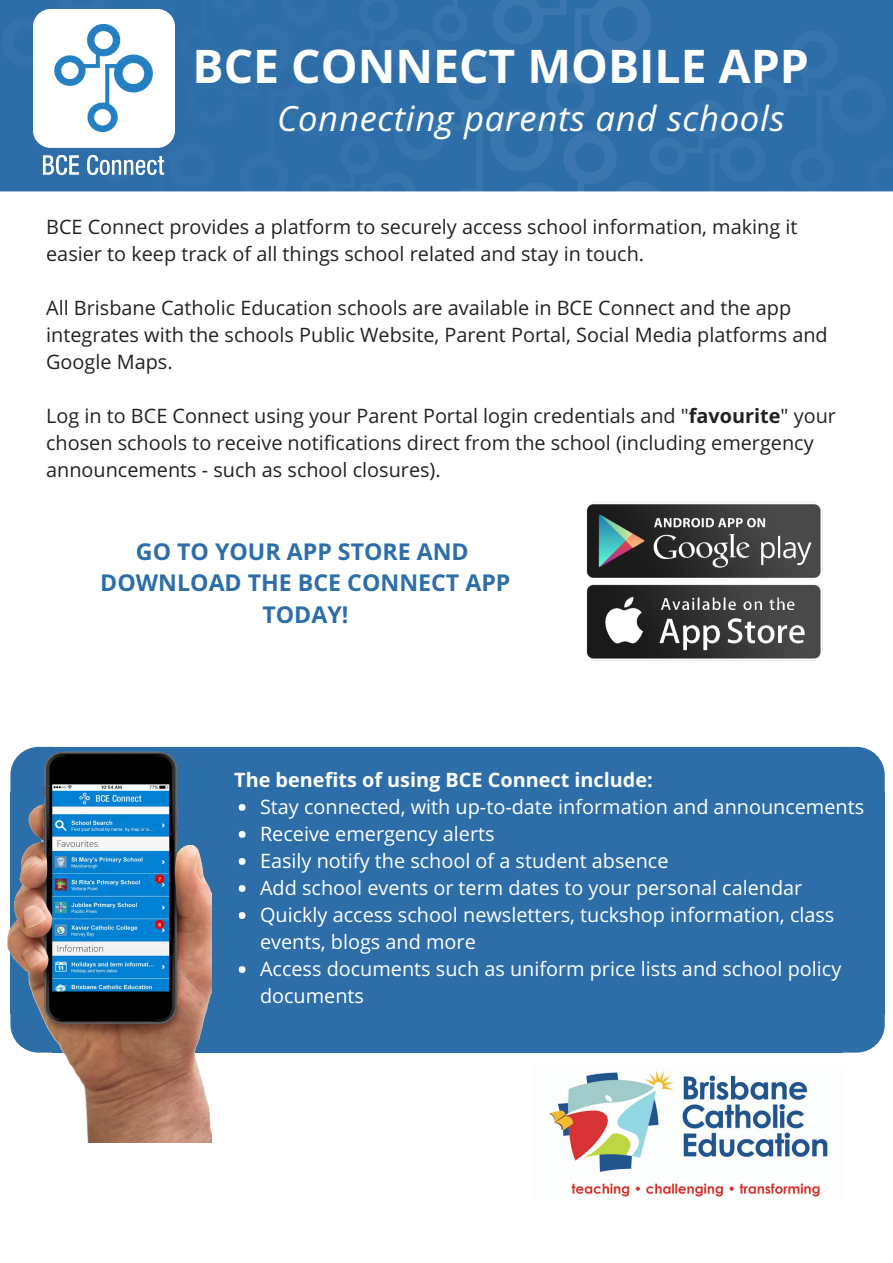
<style>
.page{position:relative;width:893px;height:1263px;background:#fff}
.page>*{position:absolute;margin:0;border:0;box-sizing:border-box;transform-origin:0 0}
.t1{font:700 46.35px "Open Sans";color:#fff}
.t2{font:italic 34.8px "Open Sans";letter-spacing:.02em;color:#fff}
.t3{font:700 23.25px/31.5px "Open Sans";color:#2d6ea9;text-align:center}
.t4{font:19.8px/27px "Open Sans";color:#222}
.t5{font:19.8px/27px "Open Sans";color:#fff}
.t6{font:700 19.8px "Open Sans";color:#fff}
.s1{font-weight:700}
</style>
<div class="page">
<img style="left:0;top:0;width:893px;height:192px">
<svg style="left:843px;top:747px;width:42px;height:45px;background:#407bb1"></svg>
<div style="left:841px;top:792px;width:44px;height:221px;background:#2d6ea9"></div>
<div style="left:53px;top:792px;width:790px;height:221px;background:#2d6ea9"></div>
<div style="left:53px;top:747px;width:790px;height:46px;background:#2d6ea9"></div>
<div style="left:53px;top:1012px;width:790px;height:40px;background:#2d6ea9"></div>
<svg style="left:843px;top:1013px;width:42px;height:39px;background:#427cb1"></svg>
<img style="left:7px;top:746px;width:205px;height:397px">
<div style="left:239px;top:804px;width:6px;height:7px;background:#fff;border-radius:50%"></div>
<div style="left:239px;top:831px;width:6px;height:7px;background:#fff;border-radius:50%"></div>
<div style="left:239px;top:858px;width:6px;height:7px;background:#fff;border-radius:50%"></div>
<div style="left:239px;top:885px;width:6px;height:7px;background:#fff;border-radius:50%"></div>
<div style="left:239px;top:912px;width:6px;height:7px;background:#fff;border-radius:50%"></div>
<div style="left:239px;top:966px;width:6px;height:7px;background:#fff;border-radius:50%"></div>
<img style="left:34px;top:9px;width:141px;height:167px">
<img style="left:549px;top:1070px;width:279px;height:127px">
<img style="left:586px;top:502px;width:237px;height:159px">
<h1 class="t1" style="left:193px;top:34px;width:618px">BCE CONNECT MOBILE APP</h1>
<h2 class="t2" style="left:277px;top:93px;width:509px">Connecting parents and schools</h2>
<p class="t4" style="left:46px;top:213px;width:753px">BCE Connect provides a platform to securely access school information, making it easier to keep track of all things school related and stay in touch.</p>
<p class="t4" style="left:46px;top:294px;width:783px">All Brisbane Catholic Education schools are available in BCE Connect and the app integrates with the schools Public Website, Parent Portal, Social Media platforms and<br>Google Maps.</p>
<p class="t4" style="left:46px;top:402px;width:791px">Log in to BCE Connect using your Parent Portal login credentials and "<span class="s1">favourite</span>" your chosen schools to receive notifications direct from the school (including emergency announcements - such as school closures).</p>
<p class="t3" style="left:100px;top:535px;width:412px">GO TO YOUR APP STORE AND<br>DOWNLOAD THE BCE CONNECT APP<br>TODAY!</p>
<p class="t6" style="left:234px;top:766px;width:420px">The benefits of using BCE Connect include:</p>
<p class="t5" style="left:260px;top:793px;width:606px">Stay connected, with up-to-date information and announcements Receive emergency alerts<br>Easily notify the school of a student absence<br>Add school events or term dates to your personal calendar Quickly access school newsletters, tuckshop information, class events, blogs and more<br>Access documents such as uniform price lists and school policy documents</p>
</div>
